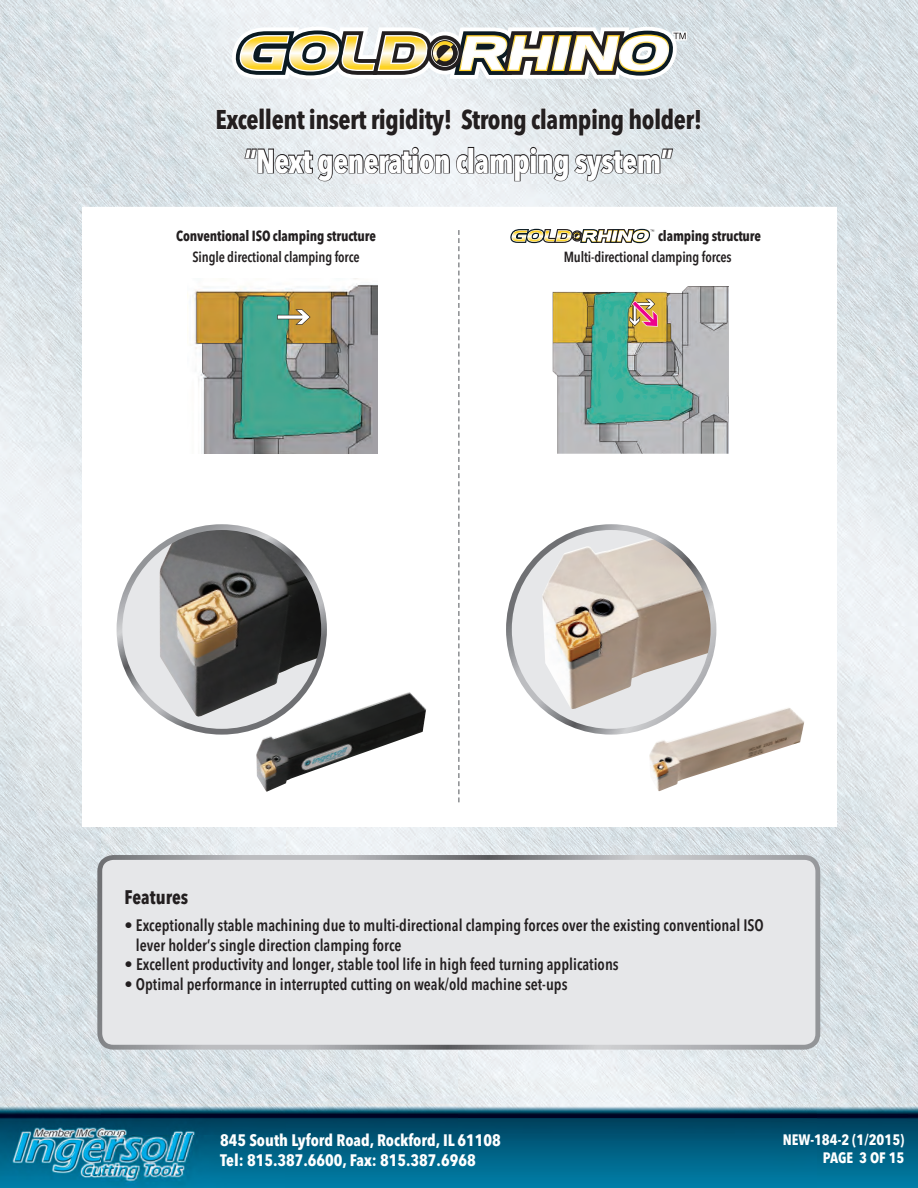
<style>
.page{position:relative;width:918px;height:1188px;background:#fff}
.page>*{position:absolute;margin:0;border:0;box-sizing:border-box;transform-origin:0 0}
.t1{font:700 condensed 33px "Avenir Next LT Pro";letter-spacing:-.02em;color:#fff;scale:.95 1}
.t2{font:700 condensed 27px "Avenir Next LT Pro";letter-spacing:-.02em;color:#231f20;scale:.95 1}
.t3{font:700 condensed 19.5px "Avenir Next LT Pro";color:#231f20;scale:.95 1}
.t4{font:600 condensed 16.5px/19.5px "Avenir Next LT Pro";color:#231f20}
.t5{font:700 condensed 16.5px/19.8px "Avenir Next LT Pro";color:#fff}
.t6{font:700 condensed 15px/18px "Avenir Next LT Pro";color:#fff;text-align:right}
.t7{font:600 condensed 14.55px "Avenir Next LT Pro";letter-spacing:-.01em;color:#231f20;scale:.95 1}
.t8{font:700 condensed 14.55px "Avenir Next LT Pro";letter-spacing:-.01em;color:#231f20;scale:.95 1}
</style>
<div class="page">
<img style="left:0;top:0;width:918px;height:258px">
<img style="left:0;top:258px;width:101px;height:930px">
<img style="left:817px;top:258px;width:101px;height:930px">
<img style="left:101px;top:827px;width:716px;height:361px">
<div style="left:82px;top:207px;width:755px;height:619px;background:#fff"></div>
<svg style="left:244px;top:146px;width:430px;height:37px;background:#babdc0"></svg>
<svg style="left:217px;top:109px;width:42px;height:21px"></svg>
<div style="left:260px;top:108px;width:4px;height:21px;border:1px solid #fff"></div>
<div style="left:266px;top:108px;width:5px;height:21px;border:1px solid #fff"></div>
<svg style="left:272px;top:108px;width:179px;height:28px"></svg>
<svg style="left:461px;top:109px;width:80px;height:27px"></svg>
<div style="left:541px;top:108px;width:5px;height:21px;border:1px solid #fff"></div>
<svg style="left:547px;top:108px;width:76px;height:28px"></svg>
<svg style="left:629px;top:108px;width:25px;height:22px"></svg>
<div style="left:655px;top:108px;width:5px;height:21px;border:1px solid #fff"></div>
<svg style="left:661px;top:108px;width:39px;height:22px"></svg>
<img style="left:256px;top:692px;width:170px;height:100px">
<svg style="left:97px;top:855px;width:723px;height:195px;background:#e1e2e4"></svg>
<img style="left:193px;top:284px;width:185px;height:170px">
<svg style="left:277px;top:309px;width:34px;height:16px"></svg>
<img style="left:649px;top:708px;width:156px;height:83px">
<svg style="left:458px;top:230px;width:2px;height:572px"></svg>
<img style="left:552px;top:286px;width:177px;height:168px">
<svg style="left:629px;top:299px;width:29px;height:28px"></svg>
<svg style="left:117px;top:524px;width:210px;height:211px"></svg>
<svg style="left:506px;top:524px;width:210px;height:211px"></svg>
<svg style="left:231px;top:27px;width:456px;height:52px"></svg>
<svg style="left:510px;top:228px;width:145px;height:16px"></svg>
<h2 class="t2" style="left:216px;top:103px;width:514px">Excellent insert rigidity! Strong clamping holder!</h2>
<h1 class="t1" style="left:244px;top:141px;width:453px">“Next generation clamping system”</h1>
<p class="t8" style="left:176px;top:227px;width:212px">Conventional ISO clamping structure</p>
<p class="t7" style="left:192px;top:248px;width:178px">Single directional clamping force</p>
<p class="t8" style="left:658px;top:227px;width:110px">clamping structure</p>
<p class="t7" style="left:564px;top:248px;width:178px">Multi-directional clamping forces</p>
<p class="t3" style="left:125px;top:885px;width:69px">Features</p>
<p class="t4" style="left:136px;top:916px;width:629px;text-indent:-11px">• Exceptionally stable machining due to multi-directional clamping forces over the existing conventional ISO lever holder’s single direction clamping force</p>
<p class="t4" style="left:125px;top:955px;width:496px">• Excellent productivity and longer, stable tool life in high feed turning applications</p>
<p class="t4" style="left:125px;top:974px;width:445px">• Optimal performance in interrupted cutting on weak/old machine set-ups</p>
<p class="t5" style="left:220px;top:1131px;width:282px">845 South Lyford Road, Rockford, IL 61108<br>Tel: 815.387.6600, Fax: 815.387.6968</p>
<p class="t6" style="left:783px;top:1131px;width:123px">NEW-184-2 (1/2015)<br>PAGE 3 OF 15</p>
</div>
